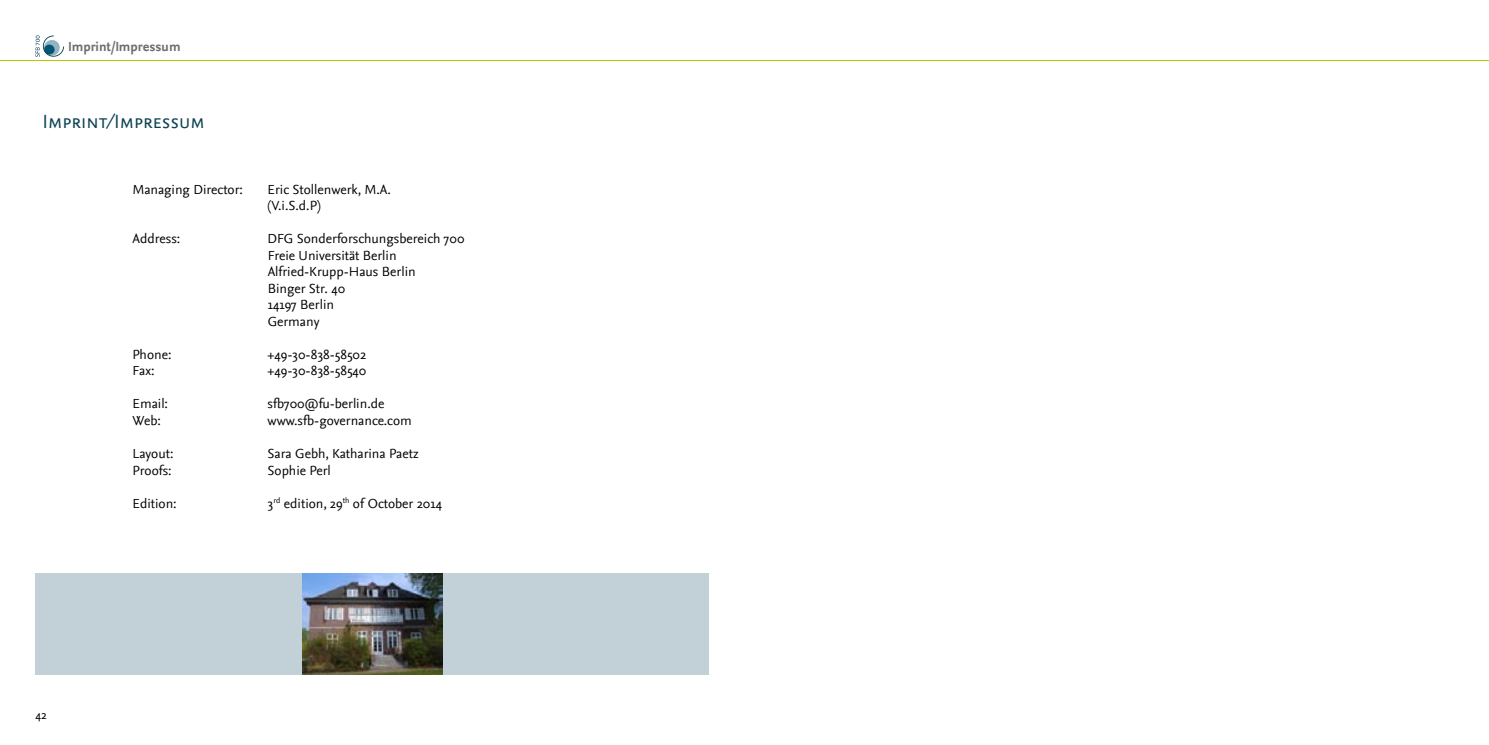
<style>
.page{position:relative;width:1489px;height:745px;background:#fff}
.page>*{position:absolute;margin:0;border:0;box-sizing:border-box;transform-origin:0 0}
.t1{font:20px "Nexus Sans Regular SC";color:#0e4354}
.t2{font:13.75px/16.5px "Nexus Sans";color:#000}
.t3{font:700 13.75px "Nexus Sans";color:#6d6e71}
.t4{font:12.5px "Nexus Sans";color:#000}
</style>
<div class="page">
<div style="left:35px;top:573px;width:674px;height:101px;background:#c2d0d7"></div>
<hr style="left:0;top:60px;width:1488px;height:1px;background:#b2cc00">
<svg style="left:35px;top:35px;width:29px;height:22px"></svg>
<img style="left:302px;top:573px;width:140px;height:101px">
<p class="t3" style="left:68px;top:39px;width:114px">Imprint/Impressum</p>
<h1 class="t1" style="left:43px;top:110px;width:164px">Imprint/Impressum</h1>
<p class="t4" style="left:35px;top:707px;width:13px">42</p>
<p class="t2" style="left:133px;top:181px;width:112px">Managing Director:</p>
<p class="t2" style="left:268px;top:181px;width:125px">Eric Stollenwerk, M.A. (V.i.S.d.P)</p>
<p class="t2" style="left:133px;top:230px;width:49px">Address:</p>
<p class="t2" style="left:268px;top:230px;width:198px">DFG Sonderforschungsbereich 700<br>Freie Universität Berlin<br>Alfried-Krupp-Haus Berlin<br>Binger Str. 40<br>14197 Berlin<br>Germany</p>
<p class="t2" style="left:132px;top:346px;width:40px">Phone:</p>
<p class="t2" style="left:267px;top:346px;width:100px">+49-30-838-58502</p>
<p class="t2" style="left:132px;top:362px;width:23px">Fax:</p>
<p class="t2" style="left:267px;top:362px;width:100px">+49-30-838-58540</p>
<p class="t2" style="left:132px;top:395px;width:37px">Email:</p>
<p class="t2" style="left:267px;top:395px;width:118px">sfb700@fu-berlin.de</p>
<p class="t2" style="left:132px;top:412px;width:30px">Web:</p>
<p class="t2" style="left:267px;top:412px;width:146px">www.sfb-governance.com</p>
<p class="t2" style="left:132px;top:445px;width:42px">Layout:</p>
<p class="t2" style="left:267px;top:445px;width:152px">Sara Gebh, Katharina Paetz</p>
<p class="t2" style="left:132px;top:461px;width:41px">Proofs:</p>
<p class="t2" style="left:267px;top:461px;width:65px">Sophie Perl</p>
<p class="t2" style="left:132px;top:494px;width:46px">Edition:</p>
<p class="t2" style="left:267px;top:494px;width:176px">3<sup>rd</sup> edition, 29<sup>th</sup> of October 2014</p>
</div>
